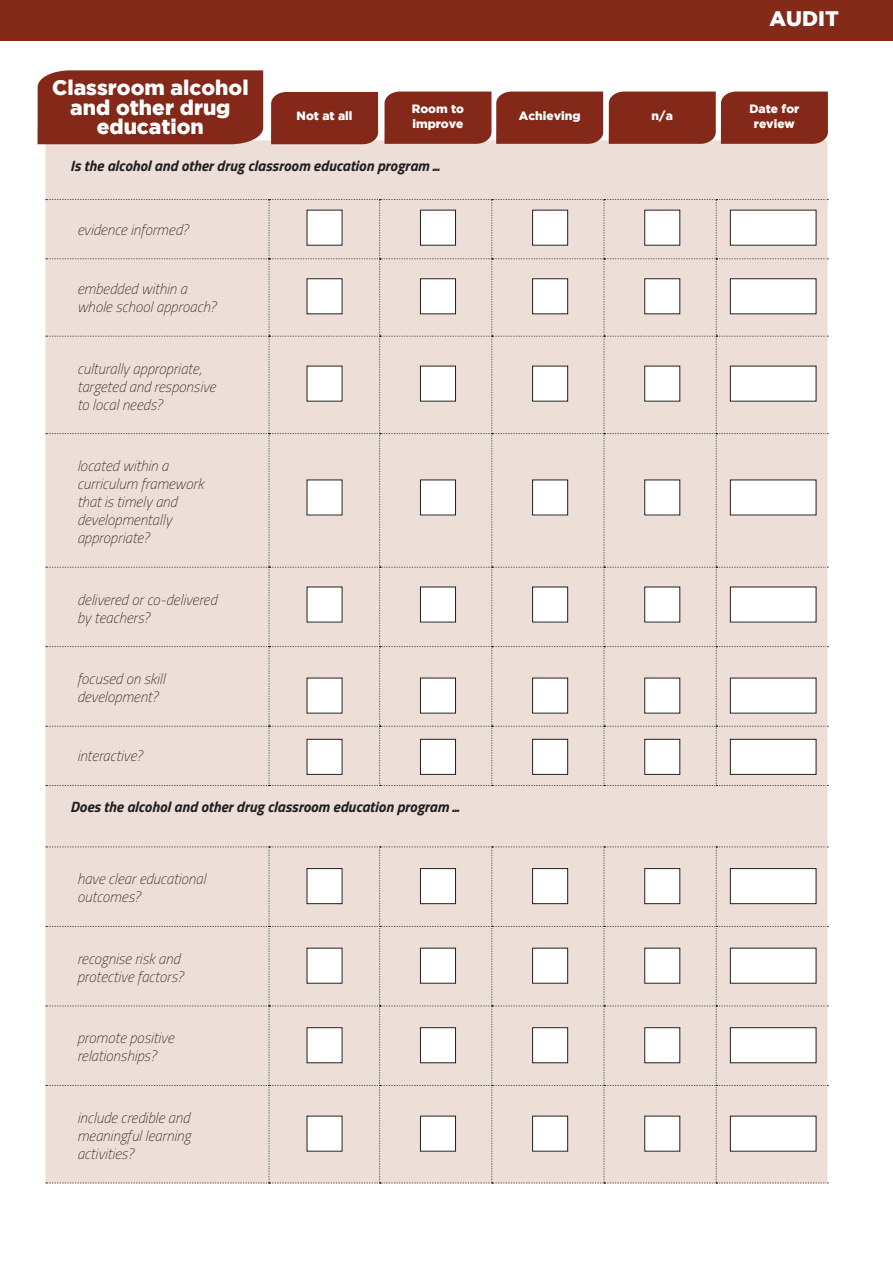
<style>
.page{position:relative;width:893px;height:1263px;background:#fff}
.page>*{position:absolute;margin:0;border:0;box-sizing:border-box;transform-origin:0 0}
.t1{font:900 21px/19.5px "Gotham";color:#fff;text-align:center}
.t2{font:italic 100 15px/18px "Titillium";color:#231f20}
.t3{font:italic 700 15px "Titillium";color:#231f20}
.t4{font:900 12px/14.4px "Gotham";color:#fff;text-align:center}
</style>
<div class="page">
<div style="left:45px;top:140px;width:782px;height:1043px;background:#eddfd7"></div>
<div style="left:46px;top:199px;width:782px;height:587px;background:#eddfd7"></div>
<div style="left:46px;top:846px;width:782px;height:337px;background:#eddfd7"></div>
<div style="left:38px;top:70px;width:225px;height:74px;background:#842919"></div>
<div style="left:271px;top:92px;width:107px;height:52px;background:#842919"></div>
<div style="left:384px;top:92px;width:219px;height:52px;background:#842919"></div>
<div style="left:609px;top:92px;width:219px;height:52px;background:#842919"></div>
<div style="left:307px;top:210px;width:35px;height:35px;background:#fff"></div>
<div style="left:307px;top:366px;width:35px;height:35px;background:#fff"></div>
<div style="left:420px;top:210px;width:35px;height:35px;background:#fff"></div>
<div style="left:420px;top:210px;width:36px;height:36px;border:1px solid #231f20"></div>
<div style="left:420px;top:366px;width:35px;height:35px;background:#fff"></div>
<div style="left:420px;top:366px;width:36px;height:35px;border:1px solid #231f20"></div>
<div style="left:533px;top:210px;width:35px;height:35px;background:#fff"></div>
<div style="left:532px;top:210px;width:36px;height:36px;border:1px solid #231f20"></div>
<div style="left:533px;top:366px;width:35px;height:35px;background:#fff"></div>
<div style="left:532px;top:366px;width:36px;height:35px;border:1px solid #231f20"></div>
<div style="left:645px;top:210px;width:35px;height:35px;background:#fff"></div>
<div style="left:645px;top:366px;width:35px;height:35px;background:#fff"></div>
<div style="left:730px;top:210px;width:86px;height:35px;background:#fff"></div>
<div style="left:730px;top:366px;width:86px;height:35px;background:#fff"></div>
<div style="left:307px;top:279px;width:35px;height:35px;background:#fff"></div>
<div style="left:420px;top:279px;width:35px;height:35px;background:#fff"></div>
<div style="left:420px;top:278px;width:36px;height:36px;border:1px solid #231f20"></div>
<div style="left:533px;top:279px;width:35px;height:35px;background:#fff"></div>
<div style="left:532px;top:278px;width:36px;height:36px;border:1px solid #231f20"></div>
<div style="left:645px;top:279px;width:35px;height:35px;background:#fff"></div>
<div style="left:644px;top:278px;width:36px;height:36px;border:1px solid #231f20"></div>
<div style="left:730px;top:279px;width:86px;height:35px;background:#fff"></div>
<div style="left:730px;top:278px;width:86px;height:36px;border:1px solid #231f20"></div>
<div style="left:307px;top:480px;width:35px;height:35px;background:#fff"></div>
<div style="left:420px;top:480px;width:35px;height:35px;background:#fff"></div>
<div style="left:420px;top:480px;width:36px;height:35px;border:1px solid #231f20"></div>
<div style="left:533px;top:480px;width:35px;height:35px;background:#fff"></div>
<div style="left:532px;top:480px;width:36px;height:35px;border:1px solid #231f20"></div>
<div style="left:645px;top:480px;width:35px;height:35px;background:#fff"></div>
<div style="left:730px;top:480px;width:86px;height:35px;background:#fff"></div>
<div style="left:307px;top:587px;width:35px;height:35px;background:#fff"></div>
<div style="left:420px;top:587px;width:35px;height:35px;background:#fff"></div>
<div style="left:420px;top:587px;width:36px;height:35px;border:1px solid #231f20"></div>
<div style="left:533px;top:587px;width:35px;height:35px;background:#fff"></div>
<div style="left:532px;top:587px;width:36px;height:35px;border:1px solid #231f20"></div>
<div style="left:645px;top:587px;width:35px;height:35px;background:#fff"></div>
<div style="left:730px;top:587px;width:86px;height:35px;background:#fff"></div>
<div style="left:307px;top:678px;width:35px;height:35px;background:#fff"></div>
<div style="left:420px;top:678px;width:35px;height:35px;background:#fff"></div>
<div style="left:420px;top:678px;width:36px;height:35px;border:1px solid #231f20"></div>
<div style="left:533px;top:678px;width:35px;height:35px;background:#fff"></div>
<div style="left:532px;top:678px;width:36px;height:35px;border:1px solid #231f20"></div>
<div style="left:645px;top:678px;width:35px;height:35px;background:#fff"></div>
<div style="left:730px;top:678px;width:86px;height:35px;background:#fff"></div>
<div style="left:307px;top:868px;width:35px;height:36px;background:#fff"></div>
<div style="left:307px;top:868px;width:35px;height:36px;border:1px solid #231f20"></div>
<div style="left:420px;top:868px;width:35px;height:36px;background:#fff"></div>
<div style="left:420px;top:868px;width:36px;height:36px;border:1px solid #231f20"></div>
<div style="left:533px;top:868px;width:35px;height:36px;background:#fff"></div>
<div style="left:532px;top:868px;width:36px;height:36px;border:1px solid #231f20"></div>
<div style="left:645px;top:868px;width:35px;height:36px;background:#fff"></div>
<div style="left:644px;top:868px;width:36px;height:36px;border:1px solid #231f20"></div>
<div style="left:730px;top:868px;width:86px;height:36px;background:#fff"></div>
<div style="left:730px;top:868px;width:86px;height:36px;border:1px solid #231f20"></div>
<div style="left:307px;top:948px;width:35px;height:35px;background:#fff"></div>
<div style="left:420px;top:948px;width:35px;height:35px;background:#fff"></div>
<div style="left:420px;top:948px;width:36px;height:35px;border:1px solid #231f20"></div>
<div style="left:533px;top:948px;width:35px;height:35px;background:#fff"></div>
<div style="left:532px;top:948px;width:36px;height:35px;border:1px solid #231f20"></div>
<div style="left:645px;top:948px;width:35px;height:35px;background:#fff"></div>
<div style="left:730px;top:948px;width:86px;height:35px;background:#fff"></div>
<div style="left:307px;top:1028px;width:35px;height:35px;background:#fff"></div>
<div style="left:420px;top:1028px;width:35px;height:35px;background:#fff"></div>
<div style="left:420px;top:1027px;width:36px;height:36px;border:1px solid #231f20"></div>
<div style="left:533px;top:1028px;width:35px;height:35px;background:#fff"></div>
<div style="left:532px;top:1027px;width:36px;height:36px;border:1px solid #231f20"></div>
<div style="left:645px;top:1028px;width:35px;height:35px;background:#fff"></div>
<div style="left:644px;top:1027px;width:36px;height:36px;border:1px solid #231f20"></div>
<div style="left:730px;top:1028px;width:86px;height:35px;background:#fff"></div>
<div style="left:730px;top:1027px;width:86px;height:36px;border:1px solid #231f20"></div>
<div style="left:307px;top:1116px;width:35px;height:35px;background:#fff"></div>
<div style="left:420px;top:1116px;width:35px;height:35px;background:#fff"></div>
<div style="left:420px;top:1116px;width:36px;height:35px;border:1px solid #231f20"></div>
<div style="left:533px;top:1116px;width:35px;height:35px;background:#fff"></div>
<div style="left:532px;top:1116px;width:36px;height:35px;border:1px solid #231f20"></div>
<div style="left:645px;top:1116px;width:35px;height:35px;background:#fff"></div>
<div style="left:730px;top:1116px;width:86px;height:35px;background:#fff"></div>
<div style="left:307px;top:739px;width:35px;height:35px;background:#fff"></div>
<div style="left:307px;top:739px;width:35px;height:36px;border:1px solid #231f20"></div>
<div style="left:420px;top:739px;width:35px;height:35px;background:#fff"></div>
<div style="left:420px;top:739px;width:36px;height:36px;border:1px solid #231f20"></div>
<div style="left:533px;top:739px;width:35px;height:35px;background:#fff"></div>
<div style="left:532px;top:739px;width:36px;height:36px;border:1px solid #231f20"></div>
<div style="left:645px;top:739px;width:35px;height:35px;background:#fff"></div>
<div style="left:644px;top:739px;width:36px;height:36px;border:1px solid #231f20"></div>
<div style="left:730px;top:739px;width:86px;height:35px;background:#fff"></div>
<div style="left:730px;top:739px;width:86px;height:36px;border:1px solid #231f20"></div>
<div style="left:0;top:0;width:893px;height:40px;background:#832a19"></div>
<h1 class="t1" style="left:770px;top:9px;width:71px">AUDIT</h1>
<h1 class="t1" style="left:52px;top:77px;width:198px">Classroom alcohol and other drug education</h1>
<p class="t3" style="left:70px;top:154px;width:371px">Is the alcohol and other drug classroom education program ...</p>
<p class="t4" style="left:297px;top:109px;width:57px">Not at all</p>
<p class="t4" style="left:749px;top:102px;width:51px">Date for review</p>
<p class="t4" style="left:412px;top:101px;width:54px;text-align:left">Room to improve</p>
<p class="t4" style="left:519px;top:109px;width:63px">Achieving</p>
<p class="t4" style="left:652px;top:109px;width:23px">n/a</p>
<p class="t2" style="left:77px;top:220px;width:113px">evidence informed?</p>
<p class="t2" style="left:77px;top:279px;width:140px">embedded within a whole school approach?</p>
<p class="t2" style="left:77px;top:359px;width:140px">culturally appropriate, targeted and responsive to local needs?</p>
<p class="t2" style="left:77px;top:456px;width:128px">located within a curriculum framework that is timely and developmentally appropriate?</p>
<p class="t2" style="left:77px;top:590px;width:141px">delivered or co-delivered by teachers?</p>
<p class="t2" style="left:77px;top:669px;width:90px">focused on skill development?</p>
<p class="t2" style="left:77px;top:746px;width:67px">interactive?</p>
<p class="t3" style="left:70px;top:795px;width:390px">Does the alcohol and other drug classroom education program ...</p>
<p class="t2" style="left:77px;top:869px;width:130px">have clear educational outcomes?</p>
<p class="t2" style="left:77px;top:949px;width:108px">recognise risk and protective factors?</p>
<p class="t2" style="left:77px;top:1028px;width:98px">promote positive relationships?</p>
<p class="t2" style="left:77px;top:1108px;width:115px;text-align:justify">include credible and meaningful learning activities?</p>
</div>
